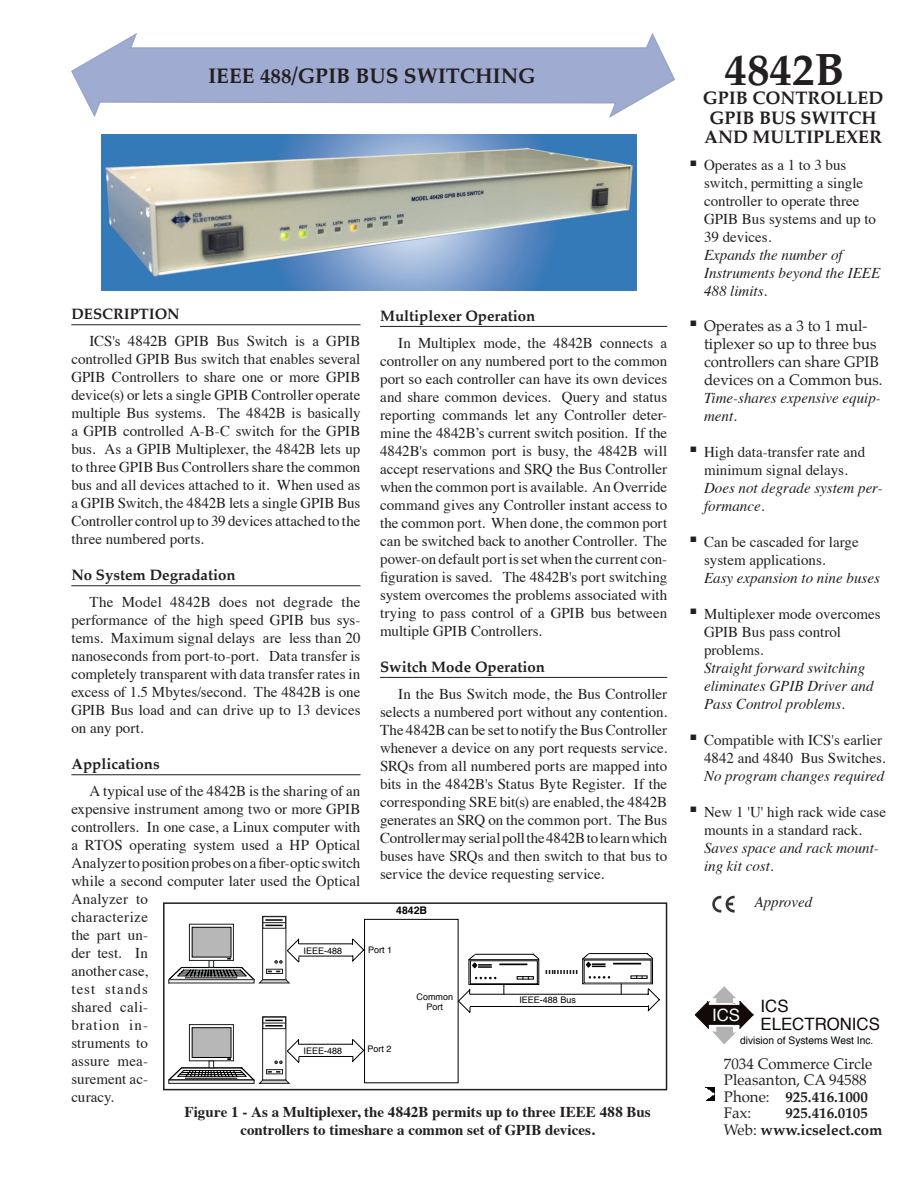
<style>
.page{position:relative;width:918px;height:1188px;background:#fff}
.page>*{position:absolute;margin:0;border:0;box-sizing:border-box;transform-origin:0 0}
.t1{font:700 45px "Palatino";color:#231f20}
.t2{font:700 21px "Palatino";color:#231f20}
.t3{font:700 18px "Palatino";color:#231f20}
.t4{font:17.1px/18px "Helvetica";color:#120909}
.t5{font:17.1px "Helvetica";color:#fff}
.t6{font:15px/18px "Times";color:#231f20}
.t7{font:italic 15px/18px "Times";color:#231f20}
.t8{font:15px/16.5px "Palatino";color:#231f20}
.t9{font:700 15px/16.5px "Palatino";color:#231f20}
.t10{font:700 15px/18px "Times";color:#231f20;text-align:center}
.t11{font:700 10.5px "Helvetica";color:#010202}
.t12{font:10.35px "Helvetica";color:#040503}
.t13{font:9px/10.5px "Helvetica";color:#010202;text-align:center}
.s1{font-weight:700}
.s2{font-weight:400}
</style>
<div class="page">
<svg style="left:705px;top:1087px;width:10px;height:13px"></svg>
<svg style="left:695px;top:986px;width:59px;height:58px"></svg>
<svg style="left:71px;top:33px;width:604px;height:85px"></svg>
<hr style="left:380px;top:326px;width:287px;height:1px;background:#231f20">
<hr style="left:380px;top:677px;width:287px;height:1px;background:#231f20">
<hr style="left:71px;top:324px;width:290px;height:1px;background:#231f20">
<hr style="left:71px;top:585px;width:290px;height:1px;background:#231f20">
<hr style="left:71px;top:774px;width:290px;height:1px;background:#231f20">
<svg style="left:191px;top:926px;width:41px;height:12px"></svg>
<div style="left:189px;top:924px;width:45px;height:37px;border:1px solid #231f20"></div>
<div style="left:192px;top:927px;width:39px;height:30px;background:#b7b7b7"></div>
<div style="left:192px;top:927px;width:39px;height:30px;border:1px solid #010202"></div>
<div style="left:262px;top:916px;width:24px;height:64px;border:1px solid #231f20"></div>
<svg style="left:263px;top:919px;width:22px;height:7px"></svg>
<svg style="left:168px;top:938px;width:492px;height:146px"></svg>
<div style="left:364px;top:919px;width:95px;height:164px;border:1px solid #010202"></div>
<div style="left:163px;top:902px;width:504px;height:188px;border:2px solid #231f20"></div>
<img style="left:101px;top:135px;width:536px;height:156px">
<img style="left:712px;top:895px;width:23px;height:18px">
<h2 class="t2" style="left:208px;top:58px;width:329px">IEEE 488/GPIB Bus SWITCHING</h2>
<p class="t9" style="left:71px;top:305px;width:110px">DESCRIPTION</p>
<p class="t6" style="left:71px;top:331px;width:291px;text-align:justify;text-indent:18px">ICS's 4842B GPIB Bus Switch is a GPIB controlled GPIB Bus switch that enables several GPIB Controllers to share one or more GPIB device(s) or lets a single GPIB Controller operate multiple Bus systems. The 4842B is basically a GPIB controlled A-B-C switch for the GPIB bus. As a GPIB Multiplexer, the 4842B lets up to three GPIB Bus Controllers share the common bus and all devices attached to it. When used as a GPIB Switch, the 4842B lets a single GPIB Bus Controller control up to 39 devices attached to the three numbered ports.</p>
<p class="t9" style="left:71px;top:566px;width:166px">No System Degradation</p>
<p class="t6" style="left:71px;top:592px;width:291px;text-align:justify;text-indent:18px">The Model 4842B does not degrade the performance of the high speed GPIB bus sys&shy;tems. Maximum signal delays are less than 20 nanoseconds from port-to-port. Data transfer is completely transparent with data transfer rates in excess of 1.5 Mbytes/second. The 4842B is one GPIB Bus load and can drive up to 13 devices on any port.</p>
<p class="t9" style="left:71px;top:755px;width:90px">Applications</p>
<p class="t6" style="left:71px;top:781px;width:291px;text-indent:18px">A typical use of the 4842B is the sharing of an expensive instrument among two or more GPIB controllers. In one case, a Linux computer with a RTOS operating system used a HP Optical<br>Analyzer to position probes on a fiber-optic switch while a second computer later used the Optical<br>Analyzer to<br>characterize<br>the part un-<br>der test. In<br>another case,<br>test stands<br>shared cali-<br>bration in-<br>struments to<br>assure mea-<br>surement ac-<br>curacy.</p>
<p class="t9" style="left:380px;top:307px;width:157px">Multiplexer Operation</p>
<p class="t6" style="left:380px;top:332px;width:289px;text-align:justify;text-indent:18px">In Multiplex mode, the 4842B connects a controller on any numbered port to the common port so each controller can have its own devices and share common devices. Query and status reporting commands let any Controller deter&shy;mine the 4842B’s current switch position. If the 4842B's common port is busy, the 4842B will accept reservations and SRQ the Bus Controller when the common port is available. An Override command gives any Controller instant access to the common port. When done, the common port can be switched back to another Controller. The power-on default port is set when the current con&shy;figuration is saved. The 4842B's port switching system overcomes the problems associated with trying to pass control of a GPIB bus between multiple GPIB Controllers.</p>
<p class="t9" style="left:380px;top:658px;width:166px">Switch Mode Operation</p>
<p class="t6" style="left:380px;top:683px;width:289px;text-align:justify;text-indent:18px">In the Bus Switch mode, the Bus Controller selects a numbered port without any contention.<br>The 4842B can be set to notify the Bus Controller whenever a device on any port requests service.<br>SRQs from all numbered ports are mapped into bits in the 4842B's Status Byte Register. If the corresponding SRE bit(s) are enabled, the 4842B generates an SRQ on the common port. The Bus Controller may serial poll the 4842B to learn which buses have SRQs and then switch to that bus to service the device requesting service.</p>
<p class="t11" style="left:396px;top:902px;width:32px">4842B</p>
<p class="t13" style="left:368px;top:945px;width:26px">Port 1</p>
<p class="t13" style="left:304px;top:946px;width:40px">IEEE-488</p>
<p class="t13" style="left:417px;top:992px;width:38px">Common<br>Port</p>
<p class="t13" style="left:519px;top:995px;width:58px">IEEE-488 Bus</p>
<p class="t13" style="left:367px;top:1043px;width:26px">Port 2</p>
<p class="t13" style="left:304px;top:1046px;width:40px">IEEE-488</p>
<p class="t10" style="left:184px;top:1101px;width:468px">Figure 1 - As a Multiplexer, the 4842B permits up to three IEEE 488 Bus controllers to timeshare a common set of GPIB devices.</p>
<h1 class="t1" style="left:724px;top:31px;width:122px">4842B</h1>
<p class="t3" style="left:703px;top:83px;width:182px">GPIB CONTROLLED</p>
<p class="t3" style="left:710px;top:102px;width:169px">GPIB Bus Switch</p>
<p class="t3" style="left:704px;top:122px;width:92px">and multiple</p>
<p class="t3" style="left:846px;top:122px;width:25px">xer</p>
<p class="t6" style="left:704px;top:155px;width:174px;text-indent:-14px">■ Operates as a 1 to 3 bus switch, permitting a single controller to operate three<br>GPIB Bus systems and up to<br>39 devices.</p>
<p class="t7" style="left:704px;top:245px;width:178px">Expands the number of<br>Instruments beyond the IEEE<br>488 limits.</p>
<p class="t8" style="left:704px;top:316px;width:180px;line-height:18px;text-indent:-14px">■ Operates as a 3 to 1 mul&shy;tiplexer so up to three bus controllers can share GPIB devices on a Common bus.</p>
<p class="t7" style="left:704px;top:388px;width:178px">Time-shares expensive equip&shy;ment.</p>
<p class="t6" style="left:691px;top:441px;width:176px;text-align:center">■ High data-transfer rate and minimum signal delays.</p>
<p class="t7" style="left:704px;top:478px;width:180px">Does not degrade system per&shy;formance.</p>
<p class="t6" style="left:704px;top:531px;width:156px;text-indent:-14px">■ Can be cascaded for large system applications.</p>
<p class="t7" style="left:704px;top:568px;width:177px">Easy expansion to nine buses</p>
<p class="t6" style="left:704px;top:603px;width:178px;text-indent:-14px">■ Multiplexer mode overcomes<br>GPIB Bus pass control problems.</p>
<p class="t7" style="left:704px;top:658px;width:171px">Straight forward switching eliminates GPIB Driver and<br>Pass Control problems.</p>
<p class="t6" style="left:691px;top:729px;width:197px;text-align:right">■ Compatible with ICS's earlier<br>4842 and 4840 Bus Switches.</p>
<p class="t7" style="left:704px;top:766px;width:182px">No program changes required</p>
<p class="t6" style="left:704px;top:801px;width:184px;text-indent:-14px">■ New 1 'U' high rack wide case mounts in a standard rack.</p>
<p class="t7" style="left:704px;top:838px;width:176px">Saves space and rack mount&shy;ing kit cost.</p>
<p class="t7" style="left:755px;top:892px;width:59px">Approved</p>
<p class="t5" style="left:712px;top:1002px;width:29px">ICS</p>
<p class="t4" style="left:761px;top:998px;width:121px">ICS<br>ELECTRONICS</p>
<p class="t12" style="left:740px;top:1033px;width:135px">division of Systems West Inc.</p>
<p class="t8" style="left:724px;top:1055px;width:150px">7034 Commerce Circle<br>Pleasanton, CA 94588<br>Phone: <span class="s1">925.416.1000<br></span>Fax:</p>
<p class="t9" style="left:724px;top:1104px;width:160px;text-indent:62px">925.416.0105<br><span class="s2">Web:</span> www.icselect.com</p>
</div>
